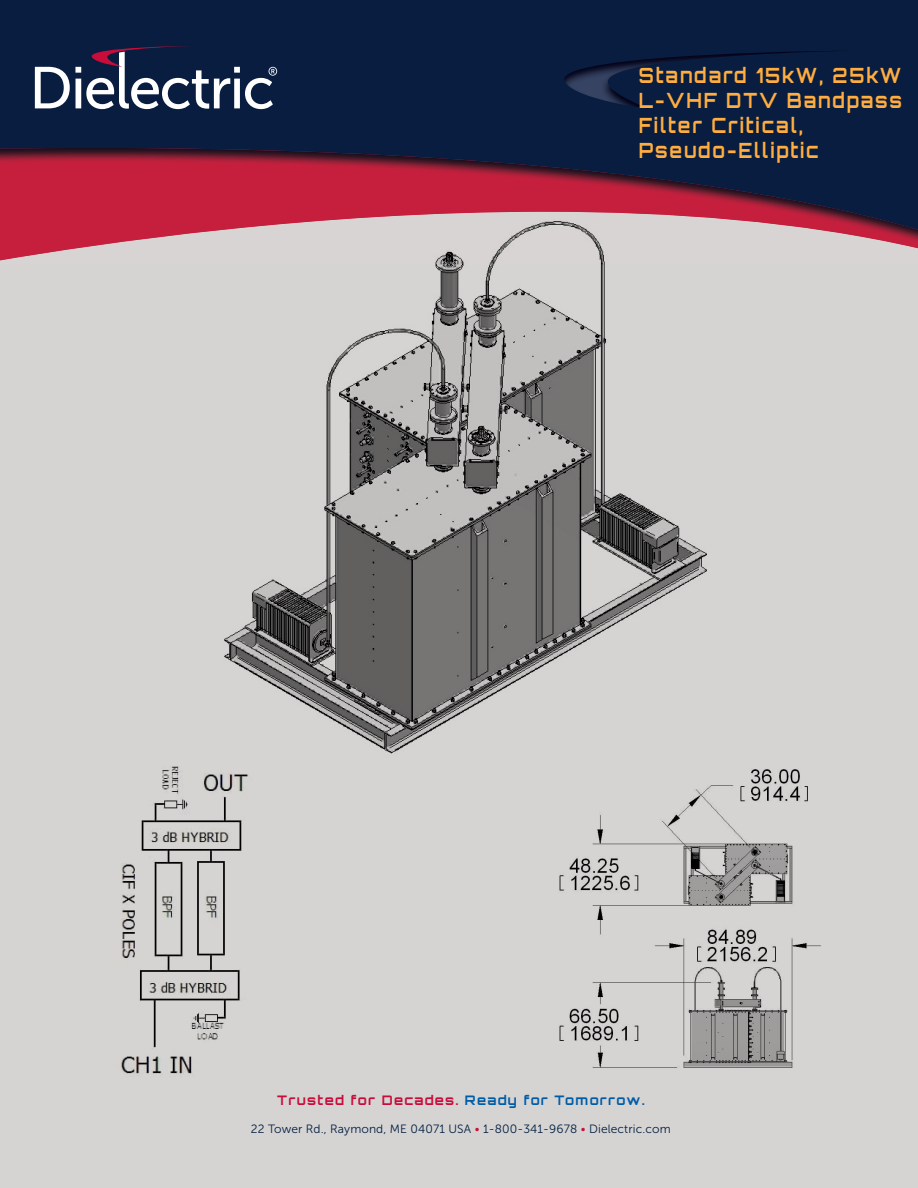
<style>
.page{position:relative;width:918px;height:1188px;background:#fff}
.page>*{position:absolute;margin:0;border:0;box-sizing:border-box;transform-origin:0 0}
.t1{font:700 21px/25.2px "Orbitron";letter-spacing:.1em;color:#ffad40;scale:.87 1}
.t2{font:700 13.2px "Orbitron";letter-spacing:.1em;color:#c80d3a}
.t3{font:12px "Museo Sans 300";letter-spacing:.01em;color:#001e41}
.s1{color:#005ca7}
.s2{color:#c80d3a}
</style>
<div class="page">
<div style="left:0;top:75px;width:918px;height:1113px;background:#d6d4d3"></div>
<svg style="left:0;top:0;width:918px;height:251px;background:#412544"></svg>
<img style="left:562px;top:49px;width:290px;height:62px">
<img style="left:564px;top:51px;width:286px;height:58px">
<svg style="left:35px;top:46px;width:242px;height:63px;background:#44506a"></svg>
<img style="left:211px;top:220px;width:496px;height:534px">
<img style="left:559px;top:769px;width:262px;height:299px">
<img style="left:121px;top:766px;width:128px;height:309px">
<p class="t1" style="left:639px;top:62px;width:304px">Standard 15kW, 25kW<br>L-VHF DTV Bandpass<br>Filter Critical,<br>Pseudo-Elliptic</p>
<p class="t2" style="left:277px;top:1093px;width:369px">Trusted for Decades. <span class="s1">Ready for Tomorrow.</span></p>
<p class="t3" style="left:251px;top:1122px;width:421px">22 Tower Rd., Raymond, ME 04071 USA <span class="s2">•</span> 1-800-341-9678 <span class="s2">•</span> Dielectric.com</p>
</div>
